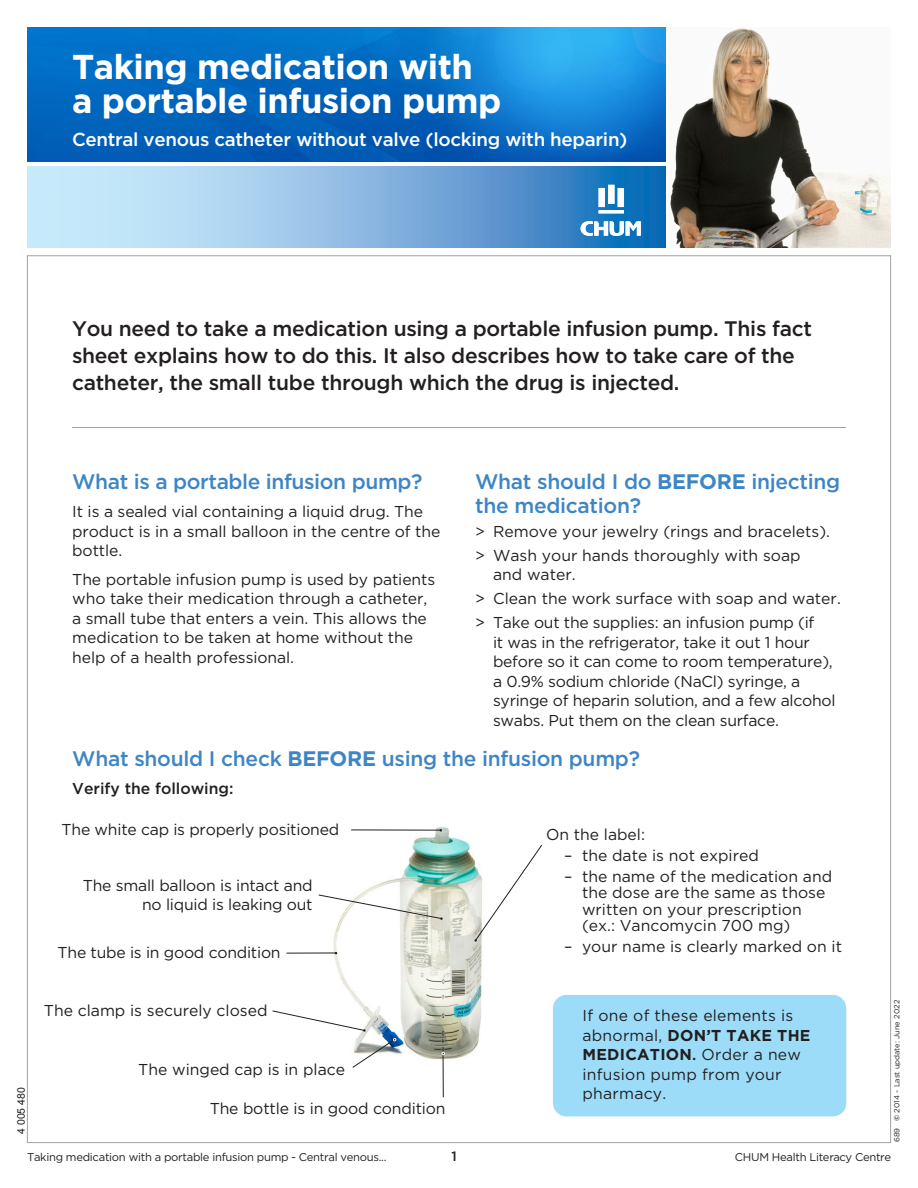
<style>
.page{position:relative;width:918px;height:1188px;background:#fff}
.page>*{position:absolute;margin:0;border:0;box-sizing:border-box;transform-origin:0 0}
.t1{font:700 34.5px/34.5px "Gotham";letter-spacing:-.015em;color:#fff}
.t2{font:500 21px/27px "Gotham";letter-spacing:-.015em;color:#231f20}
.t3{font:500 21px/24px "Gotham";letter-spacing:-.015em;color:#3e85c5}
.t4{font:500 18.75px "Gotham";letter-spacing:-.015em;color:#fff}
.t5{font:15.75px/19.5px "Gotham";letter-spacing:-.005em;color:#231f20}
.t6{font:15.75px/19.5px "Gotham";letter-spacing:.015em;color:#231f20}
.t7{font:500 15.75px "Gotham";color:#231f20}
.t8{font:500 13.5px "Gotham";color:#231f20}
.t9{font:11.25px "Gotham";letter-spacing:-.025em;color:#231f20}
.t10{font:10.5px "Arial";color:#231f20}
.t11{font:7.5px "Gotham";color:#231f20}
.s1{font-weight:700}
.s2{font-weight:500}
</style>
<div class="page">
<hr style="left:72px;top:427px;width:774px;height:1px;background:#a0a1a5">
<img style="left:27px;top:27px;width:639px;height:135px">
<img style="left:670px;top:28px;width:221px;height:219px">
<svg style="left:27px;top:166px;width:639px;height:82px;background:#85b7e0"></svg>
<svg style="left:599px;top:185px;width:25px;height:28px"></svg>
<svg style="left:581px;top:221px;width:60px;height:15px"></svg>
<img style="left:330px;top:826px;width:152px;height:241px">
<hr style="left:286px;top:953px;width:50px;height:1px;background:#231f20">
<svg style="left:272px;top:1010px;width:94px;height:22px"></svg>
<svg style="left:318px;top:894px;width:125px;height:26px"></svg>
<hr style="left:351px;top:830px;width:89px;height:1px;background:#231f20">
<svg style="left:474px;top:844px;width:68px;height:98px"></svg>
<svg style="left:352px;top:1038px;width:44px;height:30px"></svg>
<hr style="left:443px;top:1054px;width:1px;height:43px;background:#231f20">
<div style="left:553px;top:995px;width:293px;height:121px;background:#9cdcf8;border-radius:14px"></div>
<h1 class="t1" style="left:72px;top:49px;width:431px">Taking medication with a portable infusion pump</h1>
<p class="t4" style="left:72px;top:127px;width:557px">Central venous catheter without valve (locking with heparin)</p>
<h2 class="t2" style="left:72px;top:315px;width:742px">You need to take a medication using a portable infusion pump. This fact sheet explains how to do this. It also describes how to take care of the catheter, the small tube through which the drug is injected.</h2>
<h2 class="t3" style="left:72px;top:469px;width:352px">What is a portable infusion pump?</h2>
<p class="t5" style="left:72px;top:502px;width:370px">It is a sealed vial containing a liquid drug. The product is in a small balloon in the centre of the bottle.</p>
<p class="t5" style="left:72px;top:569px;width:364px">The portable infusion pump is used by patients who take their medication through a catheter, a small tube that enters a vein. This allows the medication to be taken at home without the help of a health professional.</p>
<h2 class="t3" style="left:475px;top:469px;width:367px">What should I do <span class="s1">BEFORE</span> injecting the medication?</h2>
<p class="t5" style="left:475px;top:519px;width:357px;line-height:24px">&gt; Remove your jewelry (rings and bracelets). &gt; Wash your hands thoroughly with soap</p>
<p class="t5" style="left:475px;top:563px;width:367px;line-height:24px;text-indent:18px">and water.<br>&gt; Clean the work surface with soap and water. &gt; Take out the supplies: an infusion pump (if</p>
<p class="t5" style="left:493px;top:632px;width:344px">it was in the refrigerator, take it out 1 hour before so it can come to room temperature), a 0.9% sodium chloride (NaCl) syringe, a syringe of heparin solution, and a few alcohol swabs. Put them on the clean surface.</p>
<h2 class="t3" style="left:72px;top:746px;width:569px">What should I check <span class="s1">BEFORE</span> using the infusion pump?</h2>
<p class="t7" style="left:72px;top:778px;width:163px">Verify the following:</p>
<p class="t5" style="left:62px;top:819px;width:279px">The white cap is properly positioned</p>
<p class="t5" style="left:83px;top:875px;width:231px;text-align:right">The small balloon is intact and no liquid is leaking out</p>
<p class="t5" style="left:58px;top:943px;width:225px">The tube is in good condition</p>
<p class="t5" style="left:44px;top:1000px;width:225px">The clamp is securely closed</p>
<p class="t10" style="left:14px;top:1134px;width:48px;rotate:-90deg">4 005 480</p>
<p class="t5" style="left:138px;top:1060px;width:208px">The winged cap is in place</p>
<p class="t5" style="left:210px;top:1099px;width:237px">The bottle is in good condition</p>
<p class="t9" style="left:27px;top:1150px;width:361px">Taking medication with a portable infusion pump - Central venous...</p>
<p class="t8" style="left:451px;top:1147px;width:7px">1</p>
<p class="t5" style="left:546px;top:824px;width:101px">On the label:</p>
<p class="t5" style="left:564px;top:845px;width:196px">– the date is not expired</p>
<p class="t5" style="left:582px;top:868px;width:252px;line-height:16.5px;text-indent:-18px">– the name of the medication and the dose are the same as those written on your prescription (ex.: Vancomycin 700 mg)</p>
<p class="t5" style="left:564px;top:937px;width:280px">– your name is clearly marked on it</p>
<p class="t6" style="left:583px;top:1006px;width:229px">If one of these elements is abnormal, <span class="s1">DON’T TAKE THE<br>MEDICATION</span><span class="s2">.</span> Order a new infusion pump from your pharmacy.</p>
<p class="t11" style="left:892px;top:1142px;width:144px;rotate:-90deg">689 <span class="s1">©</span> 2014 - Last update: June 2022</p>
<p class="t9" style="left:735px;top:1150px;width:158px">CHUM Health Literacy Centre</p>
</div>
